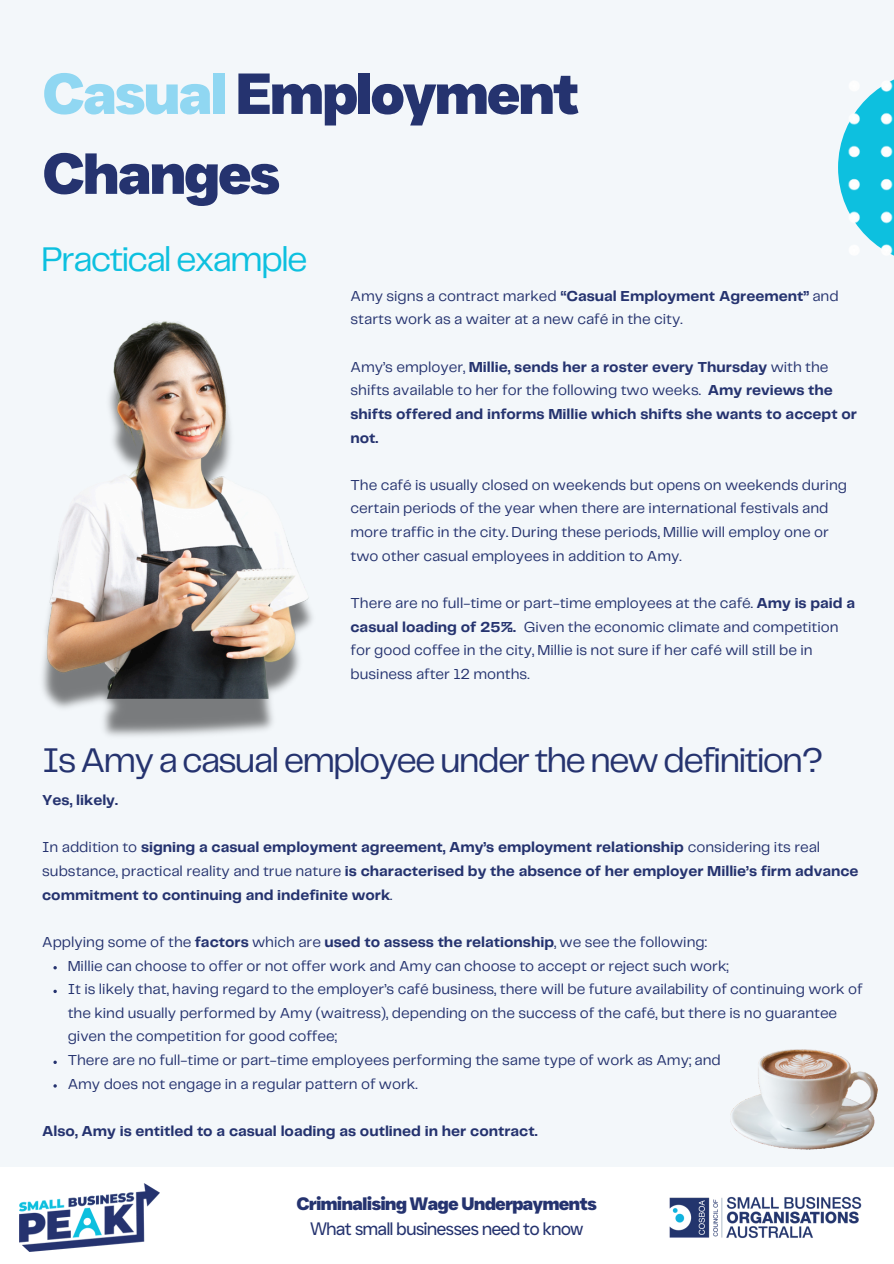
<style>
.page{position:relative;width:894px;height:1264px;background:#fff}
.page>*{position:absolute;margin:0;border:0;box-sizing:border-box;transform-origin:0 0}
.t1{font:700 expanded 57.75px/79.8px "JUST Sans";letter-spacing:-.055em;color:#25336f}
.t2{font:35.55px "Telegraf";letter-spacing:-.055em;color:#25336f}
.t3{font:35.55px "Telegraf";letter-spacing:-.055em;color:#0dc0df}
.t4{font:700 expanded 18px "JUST Sans";letter-spacing:-.055em;color:#25336f}
.t5{font:18px "JUST Sans";letter-spacing:-.055em;color:#25336f}
.t6{font:15px/23.7px "Telegraf";color:#25336f}
.t7{font:700 15px/23.7px "Telegraf";color:#25336f}
.s1{color:#90d7f2}
.s2{font-weight:700}
.s3{font-weight:400}
</style>
<div class="page">
<div style="left:0;top:0;width:893px;height:1263px;background:#f3f7fa"></div>
<div style="left:0;top:1167px;width:893px;height:96px;background:#fff"></div>
<img style="left:19px;top:1183px;width:140px;height:68px">
<img style="left:669px;top:1196px;width:193px;height:43px">
<img style="left:838px;top:80px;width:55px;height:175px">
<img style="left:42px;top:321px;width:271px;height:415px">
<svg style="left:53px;top:966px;width:4px;height:3px"></svg>
<svg style="left:53px;top:989px;width:4px;height:4px"></svg>
<img style="left:730px;top:1049px;width:147px;height:100px">
<p class="t1" style="left:42px;top:53px;width:539px"><span class="s1">Casual</span> Employment<br>Changes</p>
<p class="t3" style="left:41px;top:244px;width:268px">Practical example</p>
<p class="t6" style="left:350px;top:285px;width:489px">Amy signs a contract marked <span class="s2">“Casual Employment Agreement”</span> and starts work as a waiter at a new café in the city.</p>
<p class="t7" style="left:350px;top:355px;width:508px"><span class="s3">Amy’s employer,</span> Millie, sends her a roster every Thursday <span class="s3">with the shifts available to her for the following two weeks.</span> Amy reviews the shifts offered and informs Millie which shifts she wants to accept or not.</p>
<p class="t6" style="left:350px;top:474px;width:498px">The café is usually closed on weekends but opens on weekends during certain periods of the year when there are international festivals and more traffic in the city. During these periods, Millie will employ one or two other casual employees in addition to Amy.</p>
<p class="t6" style="left:350px;top:592px;width:506px">There are no full-time or part-time employees at the café. <span class="s2">Amy is paid a casual loading of 25%.</span> Given the economic climate and competition for good coffee in the city, Millie is not sure if her café will still be in business after 12 months.</p>
<p class="t2" style="left:42px;top:745px;width:782px">Is Amy a casual employee under the new definition?</p>
<p class="t7" style="left:42px;top:789px;width:77px">Yes, likely.</p>
<p class="t7" style="left:42px;top:836px;width:817px"><span class="s3">In addition to</span> signing a casual employment agreement, Amy’s employment relationship <span class="s3">considering its real substance, practical reality and true nature</span> is characterised by the absence of her employer Millie’s firm advance commitment to continuing and indefinite work<span class="s3">.</span></p>
<p class="t6" style="left:42px;top:930px;width:666px">Applying some of the <span class="s2">factors</span> which are <span class="s2">used to assess the relationship</span>, we see the following:</p>
<p class="t6" style="left:68px;top:954px;width:662px">Millie can choose to offer or not offer work and Amy can choose to accept or reject such work;</p>
<h2 class="t6" style="left:68px;top:978px;width:796px">It is likely that, having regard to the employer’s café business, there will be future availability of continuing work of the kind usually performed by Amy (waitress), depending on the success of the café, but there is no guarantee given the competition for good coffee;</h2>
<h4 class="t6" style="left:68px;top:1049px;width:654px">There are no full-time or part-time employees performing the same type of work as Amy; and</h4>
<p class="t6" style="left:68px;top:1072px;width:351px">Amy does not engage in a regular pattern of work.</p>
<p class="t7" style="left:42px;top:1119px;width:496px">Also, Amy is entitled to a casual loading as outlined in her contract.</p>
<p class="t4" style="left:296px;top:1192px;width:302px">Criminalising Wage Underpayments</p>
<h3 class="t5" style="left:310px;top:1217px;width:275px">What small businesses need to know</h3>
</div>
